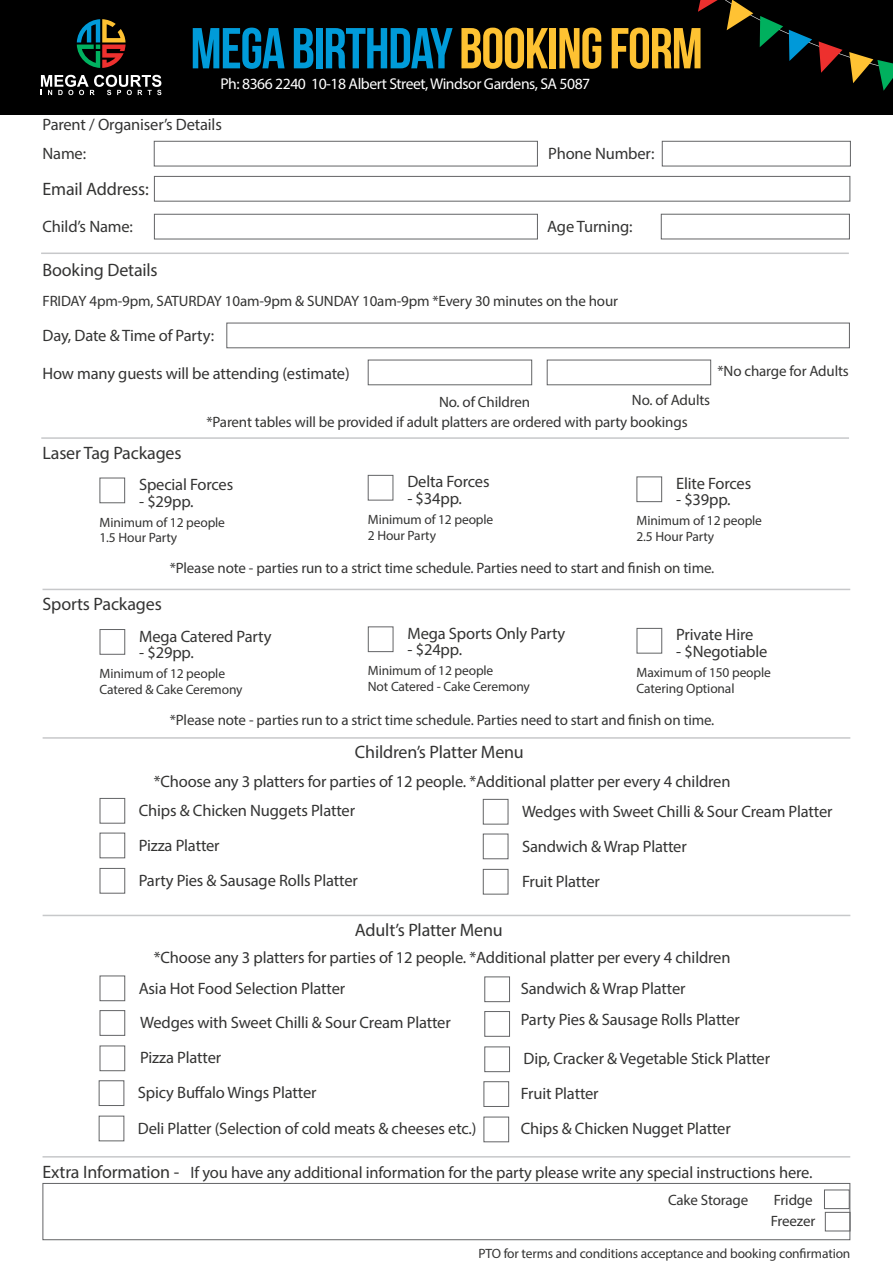
<style>
.page{position:relative;width:893px;height:1263px;background:#fff}
.page>*{position:absolute;margin:0;border:0;box-sizing:border-box;transform-origin:0 0}
.t1{font:57.6px "Bebas Neue";letter-spacing:-.02em;color:#009bd9}
.t2{font:18px "Myriad Pro";letter-spacing:-.01em;color:#343433}
.t3{font:16.5px/35.4px "Myriad Pro";letter-spacing:-.01em;color:#343433}
.t4{font:15.6px "Myriad Pro";letter-spacing:-.03em;color:#fff}
.t5{font:15px/21px "Myriad Pro";letter-spacing:-.01em;color:#343433}
.t6{font:13.5px/15.8px "Myriad Pro";letter-spacing:-.01em;color:#343433}
.s1{color:#fec232}
.s2{font-size:18px}
</style>
<div class="page">
<div style="left:0;top:0;width:893px;height:114px;background:#000"></div>
<svg style="left:41px;top:75px;width:120px;height:20px"></svg>
<svg style="left:77px;top:19px;width:49px;height:49px"></svg>
<svg style="left:698px;top:0;width:195px;height:91px"></svg>
<div style="left:154px;top:141px;width:384px;height:25px;border:1px solid #636466"></div>
<div style="left:662px;top:141px;width:189px;height:25px;border:1px solid #636466"></div>
<div style="left:226px;top:323px;width:624px;height:25px;border:1px solid #636466"></div>
<div style="left:100px;top:478px;width:25px;height:25px;border:1px solid #636466"></div>
<div style="left:368px;top:360px;width:164px;height:25px;border:1px solid #636466"></div>
<div style="left:547px;top:360px;width:164px;height:25px;border:1px solid #636466"></div>
<div style="left:154px;top:214px;width:384px;height:25px;border:1px solid #636466"></div>
<hr style="left:41px;top:437px;width:808px;height:2px;background:#c7c8ca">
<hr style="left:43px;top:1156px;width:807px;height:1px;background:#c7c8ca">
<div style="left:43px;top:1183px;width:807px;height:57px;border:1px solid #636466"></div>
<div style="left:825px;top:1212px;width:25px;height:19px;border:1px solid #636466"></div>
<div style="left:824px;top:1189px;width:26px;height:20px;border:1px solid #636466"></div>
<div style="left:154px;top:176px;width:696px;height:26px;border:1px solid #636466"></div>
<div style="left:661px;top:214px;width:189px;height:25px;border:1px solid #636466"></div>
<hr style="left:41px;top:253px;width:808px;height:1px;background:#c7c8ca">
<div style="left:368px;top:475px;width:25px;height:25px;border:1px solid #636466"></div>
<div style="left:636px;top:476px;width:26px;height:26px;border:1px solid #636466"></div>
<hr style="left:43px;top:589px;width:807px;height:1px;background:#c7c8ca">
<div style="left:100px;top:629px;width:25px;height:26px;border:1px solid #636466"></div>
<div style="left:368px;top:626px;width:25px;height:26px;border:1px solid #636466"></div>
<div style="left:637px;top:628px;width:25px;height:25px;border:1px solid #636466"></div>
<hr style="left:43px;top:737px;width:807px;height:2px;background:#c7c8ca">
<div style="left:100px;top:798px;width:25px;height:25px;border:1px solid #636466"></div>
<div style="left:100px;top:833px;width:25px;height:25px;border:1px solid #636466"></div>
<div style="left:100px;top:868px;width:25px;height:25px;border:1px solid #636466"></div>
<div style="left:483px;top:799px;width:25px;height:25px;border:1px solid #636466"></div>
<div style="left:483px;top:834px;width:25px;height:25px;border:1px solid #636466"></div>
<div style="left:483px;top:869px;width:25px;height:25px;border:1px solid #636466"></div>
<hr style="left:43px;top:915px;width:807px;height:1px;background:#c7c8ca">
<div style="left:100px;top:975px;width:25px;height:26px;border:1px solid #636466"></div>
<div style="left:100px;top:1010px;width:25px;height:26px;border:1px solid #636466"></div>
<div style="left:100px;top:1045px;width:25px;height:26px;border:1px solid #636466"></div>
<div style="left:484px;top:976px;width:26px;height:26px;border:1px solid #636466"></div>
<div style="left:484px;top:1011px;width:26px;height:26px;border:1px solid #636466"></div>
<div style="left:484px;top:1046px;width:26px;height:26px;border:1px solid #636466"></div>
<div style="left:99px;top:1080px;width:25px;height:26px;border:1px solid #636466"></div>
<div style="left:99px;top:1116px;width:25px;height:25px;border:1px solid #636466"></div>
<div style="left:483px;top:1081px;width:26px;height:26px;border:1px solid #636466"></div>
<div style="left:483px;top:1117px;width:26px;height:25px;border:1px solid #636466"></div>
<h1 class="t1" style="left:190px;top:17px;width:514px">MEGA birthday <span class="s1">BOOKING FORM</span></h1>
<p class="t4" style="left:220px;top:74px;width:371px">Ph: 8366 2240 10-18 Albert Street, Windsor Gardens, SA 5087</p>
<p class="t3" style="left:43px;top:107px;width:181px">Parent / Organiser’s Details</p>
<p class="t3" style="left:43px;top:135px;width:45px">Name:</p>
<p class="t3" style="left:548px;top:136px;width:108px">Phone Number:</p>
<p class="t2" style="left:43px;top:178px;width:108px">Email Address:</p>
<p class="t3" style="left:43px;top:208px;width:92px">Child’s Name:</p>
<p class="t2" style="left:43px;top:259px;width:117px">Booking Details</p>
<p class="t3" style="left:547px;top:209px;width:87px">Age Turning:</p>
<p class="t5" style="left:43px;top:290px;width:577px">FRIDAY 4pm-9pm, SATURDAY 10am-9pm &amp; SUNDAY 10am-9pm *Every 30 minutes on the hour</p>
<p class="t3" style="left:43px;top:318px;width:173px">Day, Date &amp; Time of Party:</p>
<p class="t3" style="left:43px;top:355px;width:309px">How many guests will be attending (estimate)</p>
<p class="t5" style="left:439px;top:391px;width:92px">No. of Children</p>
<p class="t5" style="left:632px;top:389px;width:80px">No. of Adults</p>
<p class="t2" style="left:43px;top:441px;width:141px">Laser Tag Packages</p>
<p class="t5" style="left:206px;top:411px;width:483px">*Parent tables will be provided if adult platters are ordered with party bookings</p>
<p class="t5" style="left:717px;top:360px;width:133px">*No charge for Adults</p>
<p class="t3" style="left:139px;top:466px;width:96px">Special Forces</p>
<p class="t3" style="left:139px;top:483px;width:56px">- $29pp.</p>
<p class="t6" style="left:100px;top:514px;width:127px">Minimum of 12 people<br>1.5 Hour Party</p>
<p class="t3" style="left:407px;top:464px;width:84px">Delta Forces</p>
<p class="t3" style="left:407px;top:480px;width:56px">- $34pp.</p>
<p class="t6" style="left:368px;top:511px;width:127px">Minimum of 12 people<br>2 Hour Party</p>
<p class="t3" style="left:676px;top:465px;width:77px">Elite Forces</p>
<p class="t3" style="left:676px;top:482px;width:56px">- $39pp.</p>
<p class="t6" style="left:636px;top:513px;width:127px">Minimum of 12 people<br>2.5 Hour Party</p>
<p class="t2" style="left:43px;top:593px;width:121px">Sports Packages</p>
<p class="t5" style="left:170px;top:557px;width:546px">*Please note - parties run to a strict time schedule. Parties need to start and finish on time.</p>
<p class="t3" style="left:139px;top:618px;width:134px">Mega Catered Party</p>
<p class="t3" style="left:139px;top:634px;width:56px">- $29pp.</p>
<p class="t6" style="left:100px;top:665px;width:144px">Minimum of 12 people<br>Catered &amp; Cake Ceremony</p>
<p class="t3" style="left:407px;top:615px;width:159px">Mega Sports Only Party</p>
<p class="t3" style="left:407px;top:632px;width:56px">- $24pp.</p>
<p class="t6" style="left:368px;top:663px;width:164px">Minimum of 12 people<br>Not Catered - Cake Ceremony</p>
<p class="t3" style="left:676px;top:617px;width:79px">Private Hire</p>
<p class="t3" style="left:676px;top:633px;width:93px">- $Negotiable</p>
<p class="t6" style="left:637px;top:664px;width:136px">Maximum of 150 people<br>Catering Optional</p>
<p class="t5" style="left:170px;top:709px;width:546px">*Please note - parties run to a strict time schedule. Parties need to start and finish on time.</p>
<p class="t2" style="left:355px;top:741px;width:170px">Children’s Platter Menu</p>
<p class="t3" style="left:139px;top:766px;width:593px;line-height:29.5px;text-indent:15px">*Choose any 3 platters for parties of 12 people. *Additional platter per every 4 children<br>Chips &amp; Chicken Nuggets Platter</p>
<p class="t3" style="left:139px;top:827px;width:221px">Pizza Platter<br>Party Pies &amp; Sausage Rolls Platter</p>
<p class="t3" style="left:522px;top:794px;width:312px;line-height:35px">Wedges with Sweet Chilli &amp; Sour Cream Platter<br>Sandwich &amp; Wrap Platter<br>Fruit Platter</p>
<p class="t2" style="left:355px;top:918px;width:149px">Adult’s Platter Menu</p>
<p class="t3" style="left:139px;top:941px;width:593px;line-height:31px;text-indent:15px">*Choose any 3 platters for parties of 12 people. *Additional platter per every 4 children<br>Asia Hot Food Selection Platter</p>
<p class="t3" style="left:521px;top:970px;width:166px">Sandwich &amp; Wrap Platter</p>
<p class="t3" style="left:140px;top:1005px;width:312px">Wedges with Sweet Chilli &amp; Sour Cream Platter</p>
<p class="t3" style="left:521px;top:1001px;width:221px">Party Pies &amp; Sausage Rolls Platter</p>
<p class="t3" style="left:140px;top:1039px;width:82px">Pizza Platter</p>
<p class="t3" style="left:138px;top:1075px;width:340px">Spicy Buffalo Wings Platter<br>Deli Platter (Selection of cold meats &amp; cheeses etc.)</p>
<p class="t3" style="left:524px;top:1041px;width:248px">Dip, Cracker &amp; Vegetable Stick Platter</p>
<p class="t3" style="left:521px;top:1076px;width:79px">Fruit Platter</p>
<p class="t3" style="left:521px;top:1110px;width:211px">Chips &amp; Chicken Nugget Platter</p>
<p class="t3" style="left:43px;top:1154px;width:771px"><span class="s2">Extra Information -</span> If you have any additional information for the party please write any special instructions here.</p>
<p class="t5" style="left:771px;top:1189px;width:46px">Fridge<br>Freezer</p>
<p class="t5" style="left:668px;top:1189px;width:82px">Cake Storage</p>
<p class="t6" style="left:478px;top:1245px;width:373px">PTO for terms and conditions acceptance and booking confirmation</p>
</div>
